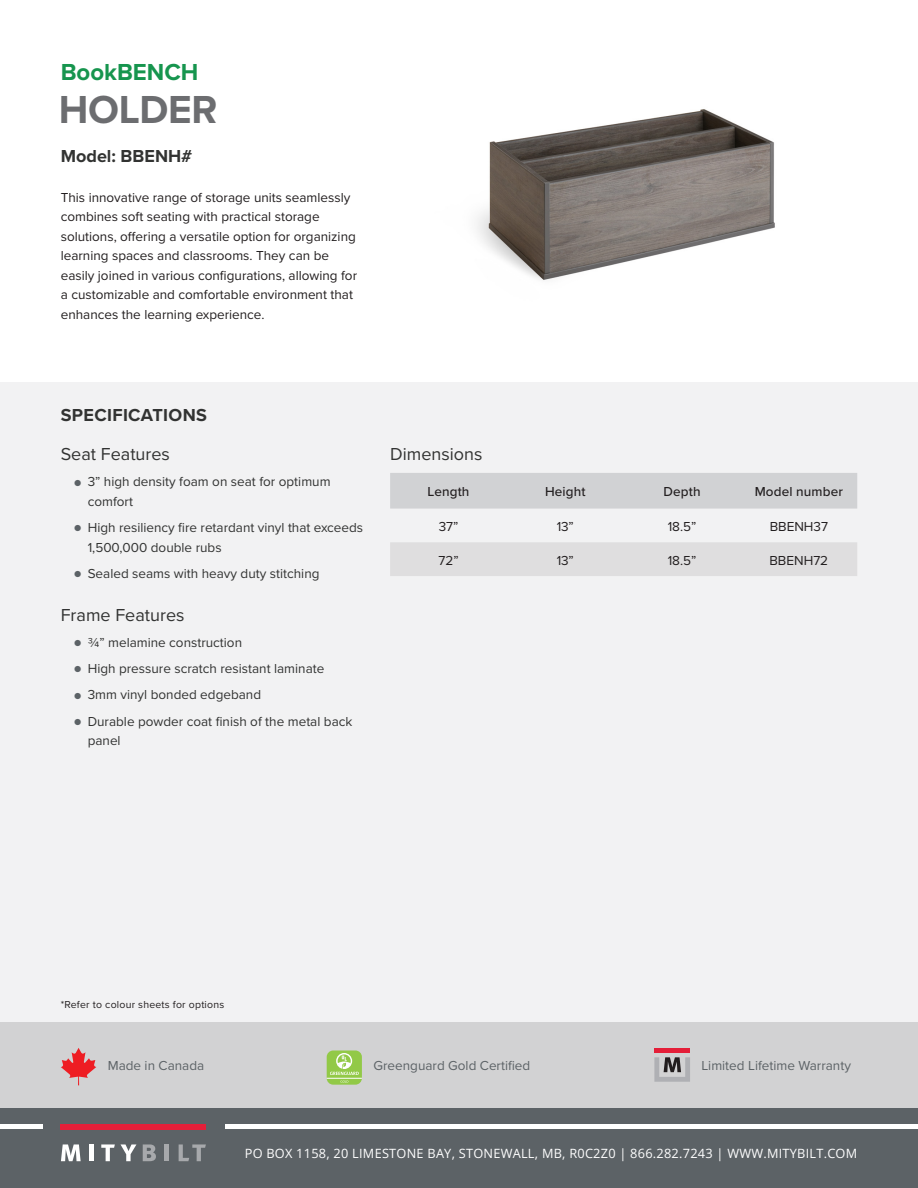
<style>
.page{position:relative;width:918px;height:1188px;background:#fff}
.page>*{position:absolute;margin:0;border:0;box-sizing:border-box;transform-origin:0 0}
.t1{font:700 40.5px "Proxima Nova";letter-spacing:-.01em;color:#6c6d70}
.Overline{font:700 24px "Proxima Nova";color:#16954e}
.Subheader{font:18px "Proxima Nova";color:#323332}
.Model{font:700 18px "Proxima Nova";letter-spacing:.02em;color:#323332}
.Model-2{font:700 18px "Proxima Nova";color:#323332}
.Body{font:13.5px/19.5px "Proxima Nova";color:#231f20}
.t2{font:13.5px/19.5px "Proxima Nova";color:#323332}
.t3{font:13.5px "Proxima Nova";color:#5c6266}
.Table_Headers{font:500 13.5px "Proxima Nova";letter-spacing:.01em;color:#231f20}
.Table_Body{font:13.5px "Proxima Nova";color:#231f20}
.t4{font:12.75px "Open Sans";letter-spacing:.02em;color:#fff}
.Small_text{font:10.5px "Proxima Nova";letter-spacing:.02em;color:#231f20}
.s1{font-size:10.5px;color:#5c6266}
</style>
<div class="page">
<div style="left:0;top:382px;width:918px;height:806px;background:#f2f2f3"></div>
<div style="left:0;top:1022px;width:918px;height:87px;background:#d2d2d3"></div>
<div style="left:0;top:1109px;width:918px;height:79px;background:#5c6266"></div>
<div style="left:61px;top:1124px;width:145px;height:5px;background:#e41f39"></div>
<svg style="left:61px;top:1144px;width:20px;height:17px"></svg>
<hr style="left:90px;top:1144px;width:4px;height:17px;background:#fff">
<svg style="left:101px;top:1144px;width:14px;height:17px"></svg>
<svg style="left:121px;top:1144px;width:15px;height:17px"></svg>
<svg style="left:143px;top:1144px;width:13px;height:17px"></svg>
<hr style="left:165px;top:1144px;width:4px;height:17px;background:#a7a9ac">
<svg style="left:179px;top:1144px;width:27px;height:17px"></svg>
<div style="left:225px;top:1124px;width:693px;height:5px;background:#fff"></div>
<div style="left:0;top:1124px;width:42px;height:5px;background:#fff"></div>
<div style="left:327px;top:1051px;width:35px;height:34px;background:#92c947;border-radius:6px"></div>
<hr style="left:327px;top:1078px;width:35px;height:1px;background:#fff">
<svg style="left:330px;top:1053px;width:29px;height:30px"></svg>
<svg style="left:61px;top:1048px;width:35px;height:37px"></svg>
<div style="left:654px;top:1048px;width:36px;height:5px;background:#e41e38"></div>
<svg style="left:654px;top:1057px;width:36px;height:25px"></svg>
<div style="left:390px;top:473px;width:467px;height:36px;background:#d1d2d4"></div>
<div style="left:390px;top:542px;width:467px;height:34px;background:#dfdedf"></div>
<img style="left:477px;top:109px;width:298px;height:171px">
<p class="Overline" style="left:61px;top:54px;width:139px">BookBENCH</p>
<p class="t1" style="left:59px;top:79px;width:160px">HOLDER</p>
<p class="Model-2" style="left:61px;top:142px;width:133px">Model: BBENH#</p>
<p class="Body" style="left:61px;top:187px;width:298px">This innovative range of storage units seamlessly combines soft seating with practical storage solutions, offering a versatile option for organizing learning spaces and classrooms. They can be easily joined in various configurations, allowing for a customizable and comfortable environment that enhances the learning experience.</p>
<h3 class="Model" style="left:61px;top:401px;width:148px">SPECIFICATIONS</h3>
<p class="Subheader" style="left:61px;top:441px;width:111px">Seat Features</p>
<p class="t2" style="left:88px;top:472px;width:244px;text-indent:-14px"><span class="s1">●</span> 3” high density foam on seat for optimum comfort</p>
<p class="t2" style="left:88px;top:517px;width:277px;text-indent:-14px"><span class="s1">●</span> High resiliency fire retardant vinyl that exceeds<br>1,500,000 double rubs</p>
<p class="t2" style="left:74px;top:563px;width:247px"><span class="s1">●</span> Sealed seams with heavy duty stitching</p>
<p class="Subheader" style="left:61px;top:601px;width:125px">Frame Features</p>
<p class="t2" style="left:74px;top:632px;width:169px"><span class="s1">●</span> ¾” melamine construction</p>
<p class="t2" style="left:74px;top:658px;width:252px"><span class="s1">●</span> High pressure scratch resistant laminate</p>
<p class="t2" style="left:74px;top:685px;width:188px"><span class="s1">●</span> 3mm vinyl bonded edgeband</p>
<p class="t2" style="left:88px;top:711px;width:266px;text-indent:-14px"><span class="s1">●</span> Durable powder coat finish of the metal back panel</p>
<p class="Subheader" style="left:390px;top:441px;width:94px">Dimensions</p>
<p class="Table_Headers" style="left:428px;top:481px;width:43px">Length</p>
<p class="Table_Headers" style="left:545px;top:481px;width:42px">Height</p>
<p class="Table_Headers" style="left:664px;top:481px;width:39px">Depth</p>
<p class="Table_Headers" style="left:755px;top:481px;width:90px">Model number</p>
<p class="Table_Body" style="left:439px;top:516px;width:21px">37”</p>
<p class="Body" style="left:557px;top:516px;width:19px">13”</p>
<p class="Body" style="left:668px;top:516px;width:30px">18.5”</p>
<p class="Body" style="left:770px;top:516px;width:60px">BBENH37</p>
<p class="Table_Body" style="left:438px;top:550px;width:22px">72”</p>
<p class="Body" style="left:557px;top:550px;width:19px">13”</p>
<p class="Body" style="left:668px;top:550px;width:30px">18.5”</p>
<p class="Body" style="left:770px;top:550px;width:60px">BBENH72</p>
<p class="Small_text" style="left:61px;top:997px;width:165px">*Refer to colour sheets for options</p>
<p class="t3" style="left:108px;top:1056px;width:98px">Made in Canada</p>
<p class="t3" style="left:374px;top:1056px;width:158px">Greenguard Gold Certified</p>
<p class="t3" style="left:701px;top:1056px;width:151px">Limited Lifetime Warranty</p>
<p class="t4" style="left:245px;top:1144px;width:614px">PO BOX 1158, 20 LIMESTONE BAY, STONEWALL, MB, R0C2Z0 | 866.282.7243 | WWW.MITYBILT.COM</p>
</div>
